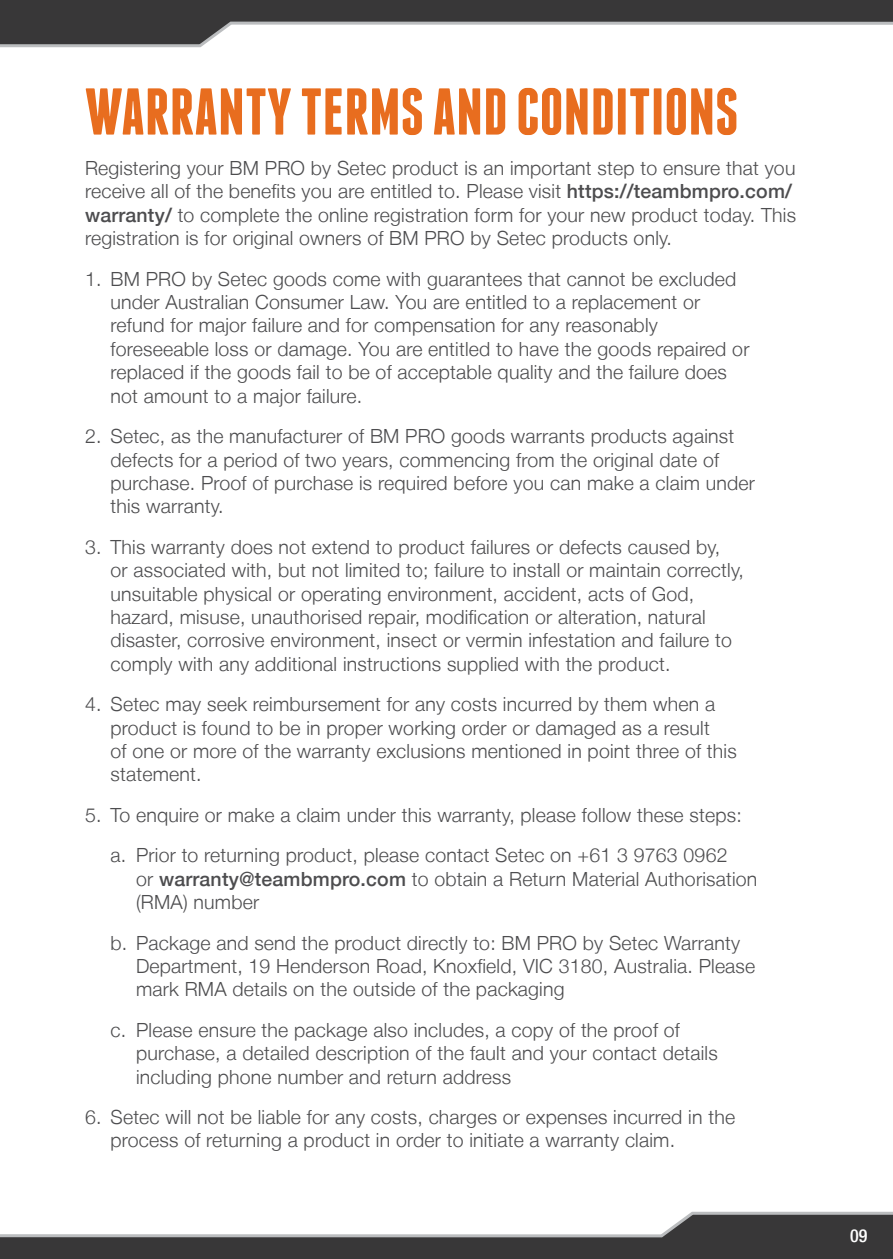
<style>
.page{position:relative;width:893px;height:1259px;background:#fff}
.page>*{position:absolute;margin:0;border:0;box-sizing:border-box;transform-origin:0 0}
.Heading_1{font:700 66px "Franchise";color:#e86d1f}
.Body_Copy_1{font:300 19.5px/23.4px "Helvetica Neue LT";letter-spacing:.01em;color:#4d4d4f}
.t1{font:500 condensed 18px "Helvetica Neue LT";color:#fff}
.s1{font-weight:500}
</style>
<div class="page">
<svg style="left:0;top:1211px;width:893px;height:48px"></svg>
<svg style="left:0;top:0;width:893px;height:48px"></svg>
<p class="Heading_1" style="left:85px;top:81px;width:655px">WARRANTY TERMS AND CONDITIONS</p>
<p class="Body_Copy_1" style="left:85px;top:156px;width:712px">Registering your BM PRO by Setec product is an important step to ensure that you receive all of the benefits you are entitled to. Please visit <span class="s1">https://teambmpro.com/ warranty/</span> to complete the online registration form for your new product today. This registration is for original owners of BM PRO by Setec products only.</p>
<p class="Body_Copy_1" style="left:111px;top:267px;width:640px;text-indent:-26px">1. BM PRO by Setec goods come with guarantees that cannot be excluded under Australian Consumer Law. You are entitled to a replacement or refund for major failure and for compensation for any reasonably foreseeable loss or damage. You are entitled to have the goods repaired or replaced if the goods fail to be of acceptable quality and the failure does not amount to a major failure.</p>
<p class="Body_Copy_1" style="left:111px;top:424px;width:646px;text-indent:-26px">2. Setec, as the manufacturer of BM PRO goods warrants products against defects for a period of two years, commencing from the original date of purchase. Proof of purchase is required before you can make a claim under this warranty.</p>
<p class="Body_Copy_1" style="left:111px;top:535px;width:635px;text-indent:-26px">3. This warranty does not extend to product failures or defects caused by,<br>or associated with, but not limited to; failure to install or maintain correctly, unsuitable physical or operating environment, accident, acts of God, hazard, misuse, unauthorised repair, modification or alteration, natural disaster, corrosive environment, insect or vermin infestation and failure to comply with any additional instructions supplied with the product.</p>
<p class="Body_Copy_1" style="left:111px;top:692px;width:628px;text-indent:-26px">4. Setec may seek reimbursement for any costs incurred by them when a product is found to be in proper working order or damaged as a result<br>of one or more of the warranty exclusions mentioned in point three of this statement.</p>
<p class="Body_Copy_1" style="left:85px;top:803px;width:658px">5. To enquire or make a claim under this warranty, please follow these steps:</p>
<p class="Body_Copy_1" style="left:136px;top:843px;width:623px;text-indent:-26px">a. Prior to returning product, please contact Setec on +61 3 9763 0962<br>or <span class="s1">warranty@teambmpro.com</span> to obtain a Return Material Authorisation (RMA) number</p>
<p class="Body_Copy_1" style="left:136px;top:930px;width:621px;text-indent:-26px">b. Package and send the product directly to: BM PRO by Setec Warranty<br>Department, 19 Henderson Road, Knoxfield, VIC 3180, Australia. Please mark RMA details on the outside of the packaging</p>
<p class="Body_Copy_1" style="left:136px;top:1017px;width:583px;text-indent:-26px">c. Please ensure the package also includes, a copy of the proof of purchase, a detailed description of the fault and your contact details including phone number and return address</p>
<p class="Body_Copy_1" style="left:111px;top:1105px;width:626px;text-indent:-26px">6. Setec will not be liable for any costs, charges or expenses incurred in the process of returning a product in order to initiate a warranty claim.</p>
<p class="t1" style="left:850px;top:1224px;width:19px">09</p>
</div>
